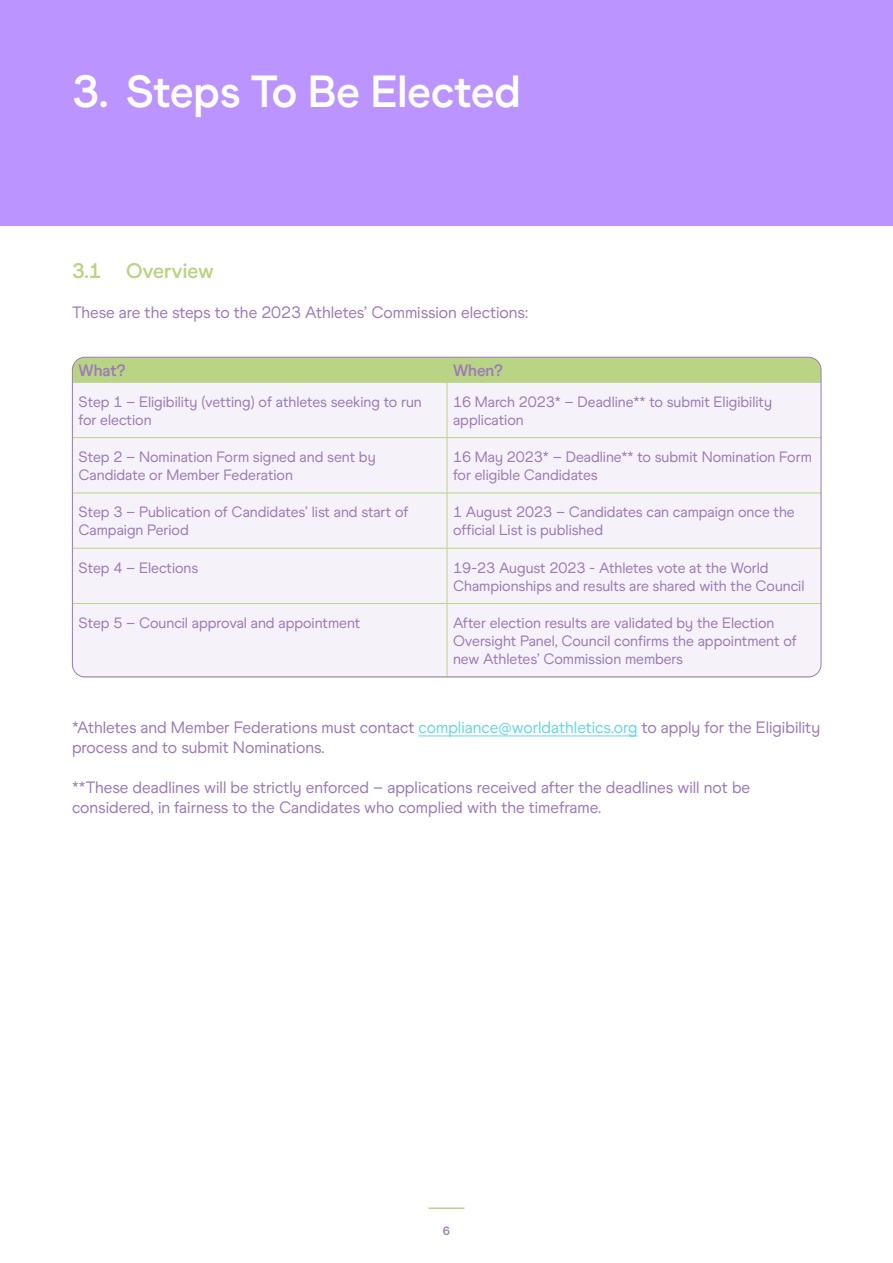
<style>
.page{position:relative;width:893px;height:1263px;background:#fff}
.page>*{position:absolute;margin:0;border:0;box-sizing:border-box;transform-origin:0 0}
.t1{font:700 45px "World Athletics";color:#fff}
.t2{font:700 21px "World Athletics";color:#b8d484}
.Body_Copy{font:16.5px/19.8px "World Athletics";color:#9d7cb7}
.t3{font:700 16.5px "World Athletics";color:#9d7cb7}
.t4{font:15px/18px "World Athletics";color:#9d7cb7}
.t5{font:700 12px "World Athletics";color:#9d7cb7}
.s1{color:#69d7e1}
</style>
<div class="page">
<hr style="left:428px;top:1207px;width:36px;height:2px;background:#b8d484">
<div style="left:0;top:0;width:893px;height:225px;background:#bc94ff"></div>
<hr style="left:419px;top:735px;width:218px;height:1px;background:#69d7e1">
<div style="left:73px;top:383px;width:748px;height:293px;background:#f5f2f9"></div>
<div style="left:72px;top:357px;width:749px;height:25px;background:#b8d484"></div>
<hr style="left:72px;top:382px;width:375px;height:1px;background:#b8d484">
<hr style="left:447px;top:382px;width:374px;height:1px;background:#b8d484">
<hr style="left:447px;top:382px;width:1px;height:55px;background:#b8d484">
<hr style="left:72px;top:437px;width:375px;height:1px;background:#b8d484">
<hr style="left:447px;top:437px;width:374px;height:1px;background:#b8d484">
<hr style="left:447px;top:438px;width:1px;height:55px;background:#b8d484">
<hr style="left:72px;top:493px;width:375px;height:1px;background:#b8d484">
<hr style="left:447px;top:493px;width:374px;height:1px;background:#b8d484">
<hr style="left:447px;top:493px;width:1px;height:55px;background:#b8d484">
<hr style="left:72px;top:548px;width:375px;height:1px;background:#b8d484">
<hr style="left:447px;top:548px;width:374px;height:1px;background:#b8d484">
<hr style="left:447px;top:548px;width:1px;height:55px;background:#b8d484">
<hr style="left:72px;top:603px;width:375px;height:1px;background:#b8d484">
<hr style="left:72px;top:604px;width:1px;height:73px;background:#b8d484">
<hr style="left:447px;top:603px;width:374px;height:1px;background:#b8d484">
<hr style="left:447px;top:604px;width:1px;height:73px;background:#b8d484">
<hr style="left:72px;top:676px;width:375px;height:1px;background:#b8d484">
<hr style="left:447px;top:676px;width:374px;height:1px;background:#b8d484">
<h1 class="t1" style="left:72px;top:65px;width:450px">3. Steps To Be Elected</h1>
<h3 class="t2" style="left:72px;top:258px;width:143px">3.1 Overview</h3>
<p class="Body_Copy" style="left:72px;top:302px;width:458px">These are the steps to the 2023 Athletes’ Commission elections:</p>
<p class="t3" style="left:79px;top:361px;width:49px">What?</p>
<p class="t3" style="left:453px;top:361px;width:51px">When?</p>
<p class="t4" style="left:79px;top:393px;width:345px">Step 1 – Eligibility (vetting) of athletes seeking to run for election</p>
<p class="t4" style="left:453px;top:393px;width:321px">16 March 2023* – Deadline** to submit Eligibility application</p>
<p class="t4" style="left:79px;top:448px;width:299px">Step 2 – Nomination Form signed and sent by<br>Candidate or Member Federation</p>
<p class="t4" style="left:453px;top:448px;width:360px">16 May 2023* – Deadline** to submit Nomination Form for eligible Candidates</p>
<p class="t4" style="left:79px;top:503px;width:331px">Step 3 – Publication of Candidates’ list and start of<br>Campaign Period</p>
<p class="t4" style="left:453px;top:503px;width:343px">1 August 2023 – Candidates can campaign once the official List is published</p>
<p class="t4" style="left:79px;top:559px;width:121px">Step 4 – Elections</p>
<p class="t4" style="left:453px;top:559px;width:353px">19-23 August 2023 - Athletes vote at the World<br>Championships and results are shared with the Council</p>
<p class="t4" style="left:79px;top:614px;width:283px">Step 5 – Council approval and appointment</p>
<p class="t4" style="left:453px;top:614px;width:345px">After election results are validated by the Election<br>Oversight Panel, Council confirms the appointment of new Athletes’ Commission members</p>
<p class="Body_Copy" style="left:72px;top:718px;width:750px">*Athletes and Member Federations must contact <span class="s1">compliance@worldathletics.org</span> to apply for the Eligibility process and to submit Nominations.</p>
<p class="Body_Copy" style="left:72px;top:777px;width:680px">**These deadlines will be strictly enforced – applications received after the deadlines will not be considered, in fairness to the Candidates who complied with the timeframe.</p>
<p class="t5" style="left:443px;top:1223px;width:9px">6</p>
</div>
